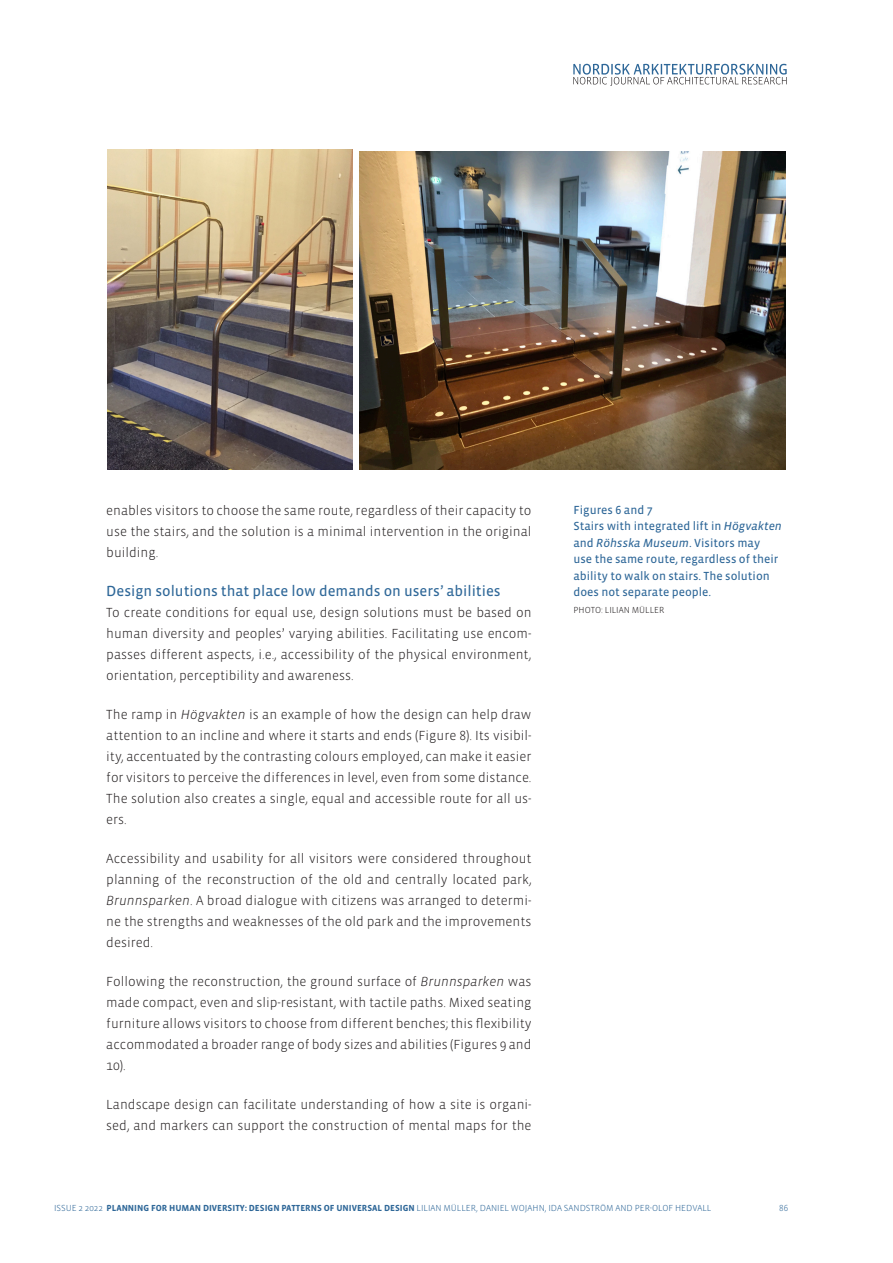
<style>
.page{position:relative;width:893px;height:1263px;background:#fff}
.page>*{position:absolute;margin:0;border:0;box-sizing:border-box;transform-origin:0 0}
.Overskrift_3{font:15px "Vista Sans OT";color:#2e6798}
.Brødtekst{font:300 13.5px/21px "Vista Sans OT";color:#231f20;text-align:justify}
.Figurtekst{font:12px/16.5px "Vista Sans OT";color:#2e6798}
.t1{font:300 9px "Vista Sans OT";color:#2e6798}
.Referanse_foto{font:300 9px "Vista Sans OT";color:#231f20}
.s1{font-style:italic}
.s2{font-weight:700}
</style>
<div class="page">
<svg style="left:573px;top:64px;width:214px;height:22px"></svg>
<img style="left:107px;top:150px;width:246px;height:320px">
<img style="left:359px;top:151px;width:427px;height:319px">
<p class="Brødtekst" style="left:106px;top:500px;width:427px">enables visitors to choose the same route, regardless of their capacity to use the stairs, and the solution is a minimal intervention in the original building.</p>
<p class="Overskrift_3" style="left:106px;top:583px;width:396px">Design solutions that place low demands on users’ abilities</p>
<p class="Brødtekst" style="left:106px;top:602px;width:427px">To create conditions for equal use, design solutions must be based on human diversity and peoples’ varying abilities. Facilitating use encom&shy;passes different aspects, i.e., accessibility of the physical environment, orientation, perceptibility and awareness.</p>
<p class="Brødtekst" style="left:106px;top:704px;width:427px">The ramp in <span class="s1">Högvakten</span> is an example of how the design can help draw attention to an incline and where it starts and ends (Figure 8). Its visibil&shy;ity, accentuated by the contrasting colours employed, can make it easier for visitors to perceive the differences in level, even from some distance.<br>The solution also creates a single, equal and accessible route for all us&shy;ers.</p>
<p class="Brødtekst" style="left:106px;top:848px;width:427px">Accessibility and usability for all visitors were considered throughout planning of the reconstruction of the old and centrally located park, <span class="s1">Brunnsparken</span>. A broad dialogue with citizens was arranged to determi&shy;ne the strengths and weaknesses of the old park and the improvements desired.</p>
<p class="Brødtekst" style="left:106px;top:971px;width:427px">Following the reconstruction, the ground surface of <span class="s1">Brunnsparken</span> was made compact, even and slip-resistant, with tactile paths. Mixed seating furniture allows visitors to choose from different benches; this flexibility accommodated a broader range of body sizes and abilities (Figures 9 and 10).</p>
<p class="Brødtekst" style="left:106px;top:1094px;width:427px">Landscape design can facilitate understanding of how a site is organi&shy;sed, and markers can support the construction of mental maps for the</p>
<p class="Figurtekst" style="left:573px;top:502px;width:81px">Figures 6 and 7</p>
<p class="Figurtekst" style="left:573px;top:518px;width:210px">Stairs with integrated lift in <span class="s1">Högvakten </span>and <span class="s1">Röhsska Museum</span>. Visitors may<br>use the same route, regardless of their ability to walk on stairs. The solution does not separate people.</p>
<p class="Referanse_foto" style="left:573px;top:605px;width:92px">PHOTO: LILIAN MÜLLER</p>
<p class="t1" style="left:54px;top:1204px;width:659px">ISSUE 2 2022 <span class="s2">PLANNING FOR HUMAN DIVERSITY: DESIGN PATTERNS OF UNIVERSAL DESIGN</span> LILIAN MÜLLER, DANIEL WOJAHN, IDA SANDSTRÖM AND PER-OLOF HEDVALL</p>
<p class="t1" style="left:779px;top:1204px;width:10px">86</p>
</div>
